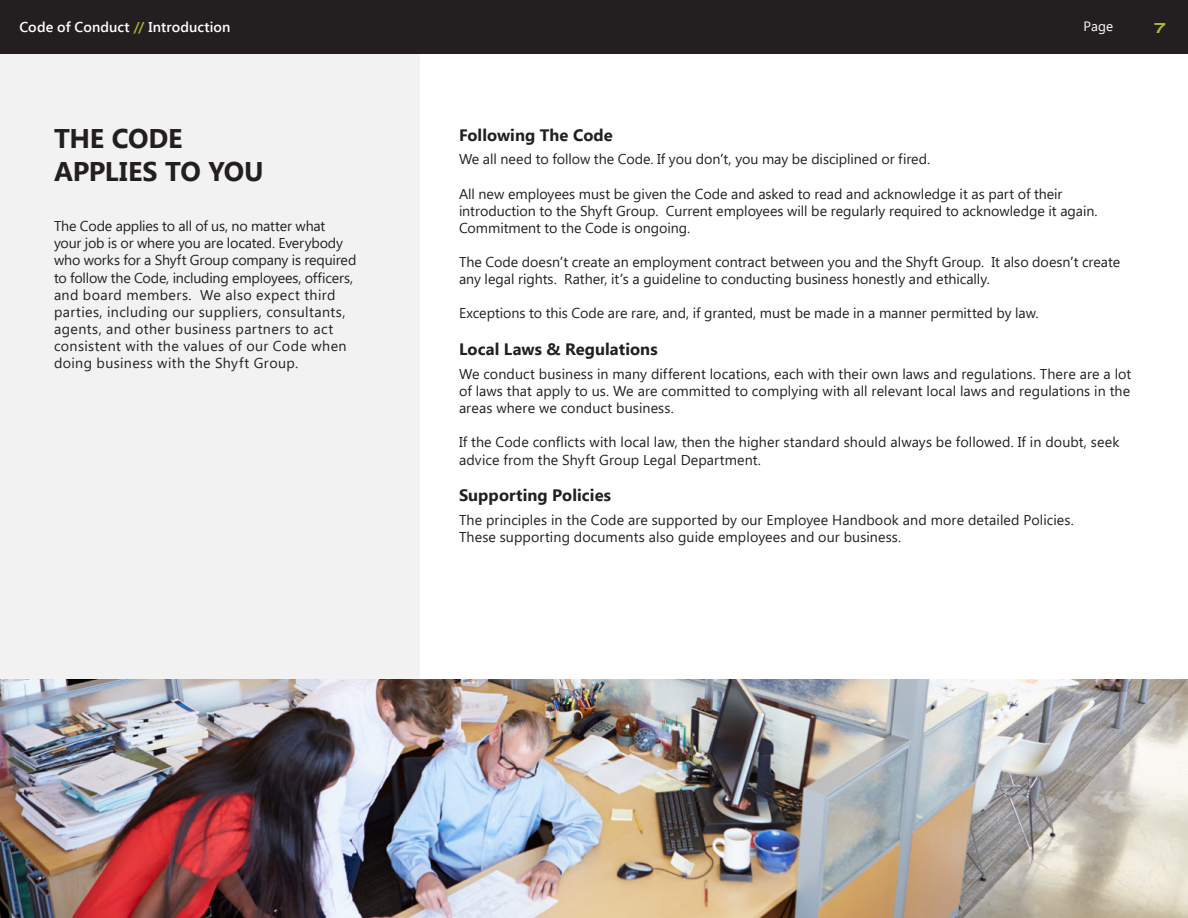
<style>
.page{position:relative;width:1188px;height:918px;background:#fff}
.page>*{position:absolute;margin:0;border:0;box-sizing:border-box;transform-origin:0 0}
.t1{font:700 27px/32.4px "Segoe UI";letter-spacing:-.01em;color:#231f20}
.t2{font:700 16.5px "Segoe UI";letter-spacing:.005em;color:#231f20}
.t3{font:14.25px/17.1px "Segoe UI";color:#231f20}
.t4{font:14.25px/17.1px "Segoe UI";letter-spacing:.02em;color:#231f20}
.t5{font:600 14.25px "Segoe UI";letter-spacing:.005em;color:#fff}
.t6{font:500 14.25px "Miedinger";color:#b0bc36}
.t7{font:13.5px "Segoe UI";color:#fff}
.s1{color:#b0bc36}
.s2{font-weight:600}
</style>
<div class="page">
<div style="left:0;top:0;width:1188px;height:54px;background:#231f20"></div>
<div style="left:0;top:54px;width:420px;height:864px;background:#f2f2f2"></div>
<img style="left:0;top:680px;width:1188px;height:238px">
<p class="t5" style="left:19px;top:17px;width:213px">Code of Conduct <span class="s1">//</span> Introduction</p>
<p class="t7" style="left:1084px;top:19px;width:31px">Page</p>
<p class="t6" style="left:1154px;top:19px;width:13px">7</p>
<h1 class="t1" style="left:54px;top:123px;width:211px">THE CODE<br>APPLIES TO YOU</h1>
<p class="t4" style="left:54px;top:218px;width:304px">The Code applies to all of us, no matter what your job is or where you are located. Everybody who works for a Shyft Group company is required to follow the Code, including employees, officers, and board members. We also expect third parties, including our suppliers, consultants, agents, and other business partners to act consistent with the values of our Code when doing business with the Shyft Group.</p>
<p class="t2" style="left:459px;top:125px;width:155px">Following The Code</p>
<p class="t3" style="left:459px;top:151px;width:473px">We all need to follow the Code. If you don<span class="s2">’</span>t, you may be disciplined or fired.</p>
<p class="t3" style="left:459px;top:185px;width:640px">All new employees must be given the Code and asked to read and acknowledge it as part of their introduction to the Shyft Group. Current employees will be regularly required to acknowledge it again.<br>Commitment to the Code is ongoing.</p>
<p class="t3" style="left:459px;top:254px;width:663px">The Code doesn<span class="s2">’</span>t create an employment contract between you and the Shyft Group. It also doesn<span class="s2">’</span>t create any legal rights. Rather, it<span class="s2">’</span>s a guideline to conducting business honestly and ethically.</p>
<p class="t3" style="left:459px;top:305px;width:581px">Exceptions to this Code are rare, and, if granted, must be made in a manner permitted by law.</p>
<p class="t2" style="left:459px;top:340px;width:200px">Local Laws &amp; Regulations</p>
<p class="t3" style="left:459px;top:366px;width:674px;text-align:justify">We conduct business in many different locations, each with their own laws and regulations. There are a lot of laws that apply to us. We are committed to complying with all relevant local laws and regulations in the areas where we conduct business.</p>
<p class="t3" style="left:459px;top:434px;width:662px">If the Code conflicts with local law, then the higher standard should always be followed. If in doubt, seek advice from the Shyft Group Legal Department.</p>
<p class="t2" style="left:459px;top:486px;width:154px">Supporting Policies</p>
<p class="t3" style="left:459px;top:512px;width:616px">The principles in the Code are supported by our Employee Handbook and more detailed Policies.<br>These supporting documents also guide employees and our business.</p>
</div>
